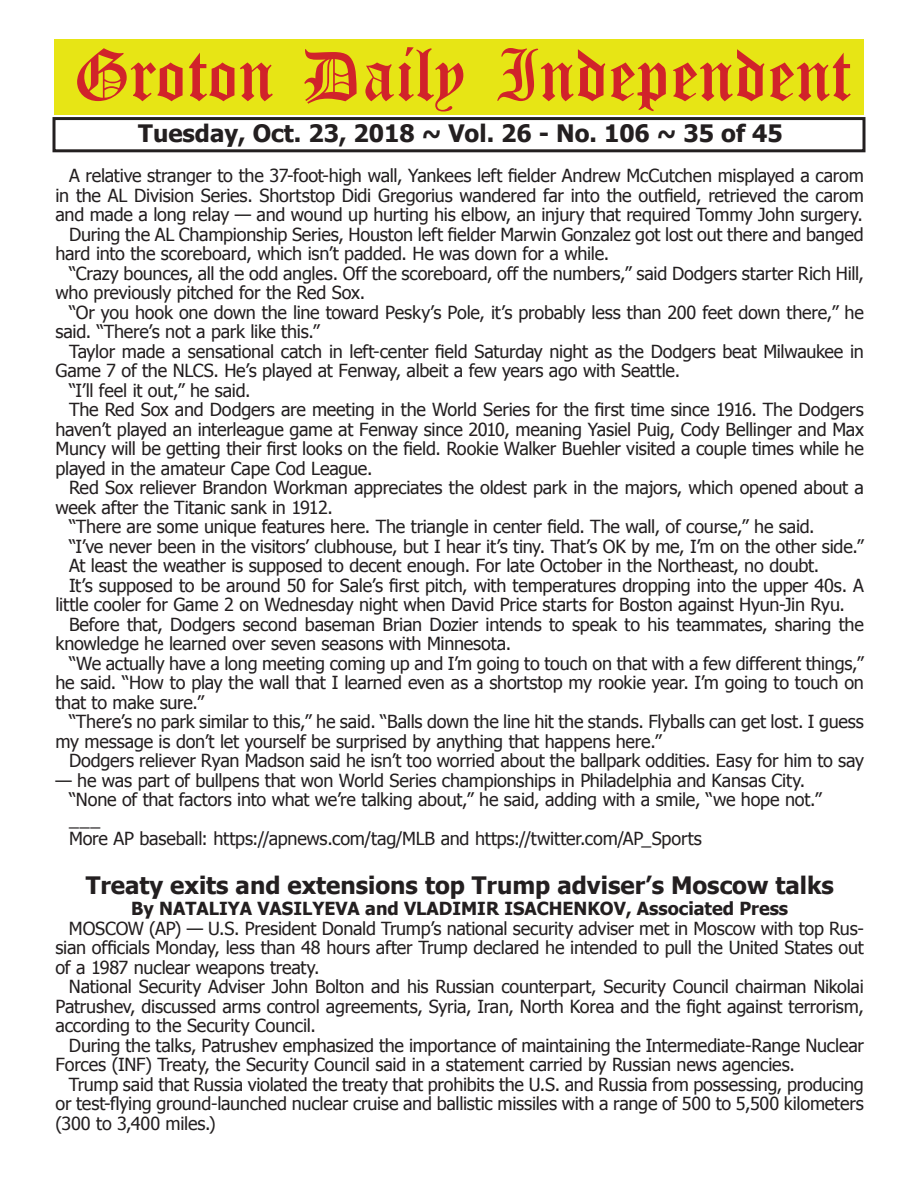
<style>
.page{position:relative;width:918px;height:1188px;background:#fff}
.page>*{position:absolute;margin:0;border:0;box-sizing:border-box;transform-origin:0 0}
.t1{font:54px "Old English Five";color:#d1232a}
.t2{font:700 24px "Tahoma";color:#231f20}
.t3{font:18px/19.5px "Tahoma";letter-spacing:-.01em;color:#231f20;text-align:justify}
.t4{font:700 18px "Tahoma";color:#231f20}
</style>
<div class="page">
<div style="left:52px;top:117px;width:814px;height:35px;border:3px solid #231f20"></div>
<div style="left:54px;top:40px;width:810px;height:75px;background:#e7e515"></div>
<h1 class="t1" style="left:73px;top:50px;width:779px">Groton Daily Independent</h1>
<h2 class="t2" style="left:138px;top:116px;width:646px">Tuesday, Oct. 23, 2018 ~ Vol. 26 - No. 106 ~ 35 of 45</h2>
<p class="t3" style="left:69px;top:165px;width:796px">A relative stranger to the 37-foot-high wall, Yankees left fielder Andrew McCutchen misplayed a carom</p>
<p class="t3" style="left:56px;top:185px;width:810px">in the AL Division Series. Shortstop Didi Gregorius wandered far into the outfield, retrieved the carom</p>
<p class="t3" style="left:56px;top:204px;width:809px">and made a long relay — and wound up hurting his elbow, an injury that required Tommy John surgery.</p>
<p class="t3" style="left:69px;top:224px;width:796px">During the AL Championship Series, Houston left fielder Marwin Gonzalez got lost out there and banged</p>
<p class="t3" style="left:56px;top:243px;width:555px">hard into the scoreboard, which isn’t padded. He was down for a while.</p>
<p class="t3" style="left:69px;top:263px;width:797px">“Crazy bounces, all the odd angles. Off the scoreboard, off the numbers,” said Dodgers starter Rich Hill,</p>
<p class="t3" style="left:56px;top:282px;width:311px">who previously pitched for the Red Sox.</p>
<p class="t3" style="left:69px;top:302px;width:796px">“Or you hook one down the line toward Pesky’s Pole, it’s probably less than 200 feet down there,” he</p>
<p class="t3" style="left:56px;top:321px;width:266px">said. “There’s not a park like this.”</p>
<p class="t3" style="left:69px;top:341px;width:796px">Taylor made a sensational catch in left-center field Saturday night as the Dodgers beat Milwaukee in</p>
<p class="t3" style="left:56px;top:360px;width:626px">Game 7 of the NLCS. He’s played at Fenway, albeit a few years ago with Seattle.</p>
<p class="t3" style="left:69px;top:380px;width:183px">“I’ll feel it out,” he said.</p>
<p class="t3" style="left:69px;top:399px;width:796px">The Red Sox and Dodgers are meeting in the World Series for the first time since 1916. The Dodgers</p>
<p class="t3" style="left:56px;top:419px;width:810px">haven’t played an interleague game at Fenway since 2010, meaning Yasiel Puig, Cody Bellinger and Max</p>
<p class="t3" style="left:56px;top:438px;width:810px">Muncy will be getting their first looks on the field. Rookie Walker Buehler visited a couple times while he</p>
<p class="t3" style="left:56px;top:458px;width:319px">played in the amateur Cape Cod League.</p>
<p class="t3" style="left:69px;top:477px;width:796px">Red Sox reliever Brandon Workman appreciates the oldest park in the majors, which opened about a</p>
<p class="t3" style="left:56px;top:497px;width:279px">week after the Titanic sank in 1912.</p>
<p class="t3" style="left:69px;top:516px;width:747px">“There are some unique features here. The triangle in center field. The wall, of course,” he said.</p>
<p class="t3" style="left:69px;top:536px;width:796px">“I’ve never been in the visitors’ clubhouse, but I hear it’s tiny. That’s OK by me, I’m on the other side.”</p>
<p class="t3" style="left:69px;top:555px;width:752px">At least the weather is supposed to decent enough. For late October in the Northeast, no doubt.</p>
<p class="t3" style="left:69px;top:575px;width:797px">It’s supposed to be around 50 for Sale’s first pitch, with temperatures dropping into the upper 40s. A</p>
<p class="t3" style="left:56px;top:594px;width:791px">little cooler for Game 2 on Wednesday night when David Price starts for Boston against Hyun-Jin Ryu.</p>
<p class="t3" style="left:69px;top:613px;width:796px">Before that, Dodgers second baseman Brian Dozier intends to speak to his teammates, sharing the</p>
<p class="t3" style="left:56px;top:633px;width:457px">knowledge he learned over seven seasons with Minnesota.</p>
<p class="t3" style="left:69px;top:652px;width:796px">“We actually have a long meeting coming up and I’m going to touch on that with a few different things,”</p>
<p class="t3" style="left:56px;top:672px;width:810px">he said. “How to play the wall that I learned even as a shortstop my rookie year. I’m going to touch on</p>
<p class="t3" style="left:56px;top:691px;width:150px">that to make sure.”</p>
<p class="t3" style="left:69px;top:711px;width:796px">“There’s no park similar to this,” he said. “Balls down the line hit the stands. Flyballs can get lost. I guess</p>
<p class="t3" style="left:56px;top:730px;width:608px">my message is don’t let yourself be surprised by anything that happens here.”</p>
<p class="t3" style="left:69px;top:750px;width:797px">Dodgers reliever Ryan Madson said he isn’t too worried about the ballpark oddities. Easy for him to say</p>
<p class="t3" style="left:69px;top:769px;width:754px;text-align:left;text-indent:-14px">— he was part of bullpens that won World Series championships in Philadelphia and Kansas City. “None of that factors into what we’re talking about,” he said, adding with a smile, “we hope not.” ___<br>More AP baseball: https://apnews.com/tag/MLB and https://twitter.com/AP_Sports</p>
<h2 class="t2" style="left:86px;top:868px;width:750px">Treaty exits and extensions top Trump adviser’s Moscow talks</h2>
<p class="t4" style="left:131px;top:896px;width:658px">By NATALIYA VASILYEVA and VLADIMIR ISACHENKOV, Associated Press</p>
<p class="t3" style="left:55px;top:918px;width:810px;text-indent:13px">MOSCOW (AP) — U.S. President Donald Trump’s national security adviser met in Moscow with top Rus&shy;sian officials Monday, less than 48 hours after Trump declared he intended to pull the United States out of a 1987 nuclear weapons treaty.</p>
<p class="t3" style="left:55px;top:976px;width:810px;text-indent:14px">National Security Adviser John Bolton and his Russian counterpart, Security Council chairman Nikolai Patrushev, discussed arms control agreements, Syria, Iran, North Korea and the fight against terrorism, according to the Security Council.</p>
<p class="t3" style="left:55px;top:1034px;width:810px;text-indent:14px">During the talks, Patrushev emphasized the importance of maintaining the Intermediate-Range Nuclear<br>Forces (INF) Treaty, the Security Council said in a statement carried by Russian news agencies.</p>
<p class="t3" style="left:55px;top:1073px;width:810px;text-indent:14px">Trump said that Russia violated the treaty that prohibits the U.S. and Russia from possessing, producing or test-flying ground-launched nuclear cruise and ballistic missiles with a range of 500 to 5,500 kilometers (300 to 3,400 miles.)</p>
</div>
